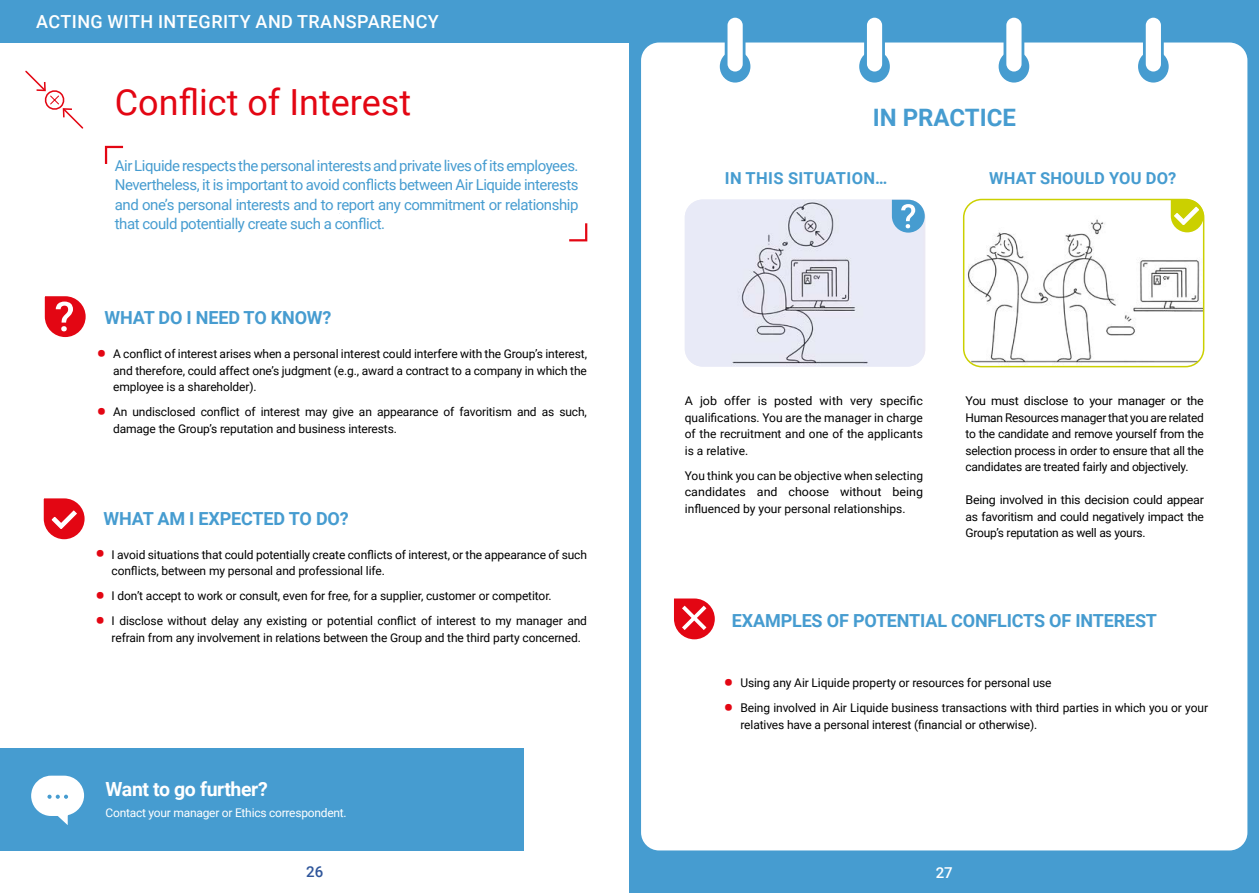
<style>
.page{position:relative;width:1259px;height:893px;background:#fff}
.page>*{position:absolute;margin:0;border:0;box-sizing:border-box;transform-origin:0 0}
.t1{font:36px "Roboto";color:#e30613}
.t2{font:700 24px "Roboto";color:#469cd0}
.t3{font:700 19.5px "Roboto";letter-spacing:-.02em;color:#fff}
.t4{font:700 18px "Roboto";letter-spacing:-.01em;color:#469cd0}
.t5{font:500 18px "Roboto";letter-spacing:.025em;color:#fff}
.t6{font:700 16.5px "Roboto";letter-spacing:.015em;color:#469cd0}
.t7{font:15px/19.5px "Roboto";letter-spacing:-.03em;color:#469cd0;text-align:justify}
.t8{font:500 15px "Roboto";color:#2f569b}
.t9{font:500 15px "Roboto";color:#fff}
.t10{font:12px/16.5px "Roboto";letter-spacing:-.01em;color:#000}
.t11{font:12px/16.5px "Roboto";letter-spacing:-.01em;color:#000;text-align:justify;scale:1.04 1}
.t12{font:12px "Roboto";letter-spacing:-.02em;color:#fff}
.s1{font-weight:900;font-size:27px;color:#e30613}
</style>
<div class="page">
<div style="left:0;top:0;width:641px;height:43px;background:#469cd0"></div>
<svg style="left:104px;top:145px;width:20px;height:19px"></svg>
<svg style="left:569px;top:223px;width:19px;height:19px"></svg>
<svg style="left:44px;top:296px;width:42px;height:42px"></svg>
<div style="left:0;top:748px;width:523px;height:102px;background:#469cd0"></div>
<svg style="left:31px;top:775px;width:54px;height:50px"></svg>
<svg style="left:43px;top:498px;width:42px;height:42px"></svg>
<div style="left:629px;top:0;width:630px;height:893px;background:#469cd0"></div>
<div style="left:641px;top:43px;width:606px;height:807px;background:#fff;border-radius:18px"></div>
<div style="left:720px;top:51px;width:30px;height:32px;background:#469cd0;border-radius:50%"></div>
<div style="left:726px;top:16px;width:18px;height:57px;background:#fff;border-radius:9px"></div>
<div style="left:724px;top:15px;width:21px;height:59px;border:3px solid #469cd0;border-radius:9px"></div>
<div style="left:859px;top:51px;width:31px;height:32px;background:#469cd0;border-radius:50%"></div>
<div style="left:865px;top:16px;width:18px;height:57px;background:#fff;border-radius:9px"></div>
<div style="left:864px;top:15px;width:21px;height:59px;border:3px solid #469cd0;border-radius:9px"></div>
<div style="left:998px;top:51px;width:31px;height:32px;background:#469cd0;border-radius:50%"></div>
<div style="left:1005px;top:16px;width:18px;height:57px;background:#fff;border-radius:9px"></div>
<div style="left:1003px;top:15px;width:21px;height:59px;border:3px solid #469cd0;border-radius:9px"></div>
<div style="left:1138px;top:51px;width:30px;height:32px;background:#469cd0;border-radius:50%"></div>
<div style="left:1144px;top:16px;width:18px;height:57px;background:#fff;border-radius:9px"></div>
<div style="left:1143px;top:15px;width:20px;height:59px;border:3px solid #469cd0;border-radius:9px"></div>
<svg style="left:674px;top:598px;width:41px;height:42px"></svg>
<img style="left:963px;top:199px;width:240px;height:168px">
<div style="left:963px;top:199px;width:241px;height:168px;border:2px solid #cbd000;border-radius:18px"></div>
<svg style="left:1170px;top:200px;width:33px;height:32px"></svg>
<img style="left:685px;top:199px;width:240px;height:168px">
<svg style="left:892px;top:200px;width:32px;height:33px"></svg>
<svg style="left:25px;top:70px;width:59px;height:59px"></svg>
<p class="t5" style="left:36px;top:9px;width:404px">ACTING WITH INTEGRITY AND TRANSPARENCY</p>
<p class="t1" style="left:115px;top:77px;width:298px">Conflict of Interest</p>
<p class="t7" style="left:115px;top:155px;width:465px">Air Liquide respects the personal interests and private lives of its employees.<br>Nevertheless, it is important to avoid conflicts between Air Liquide interests and one’s personal interests and to report any commitment or relationship that could potentially create such a conflict.</p>
<p class="t4" style="left:105px;top:305px;width:228px">WHAT DO I NEED TO KNOW?</p>
<p class="t10" style="left:113px;top:345px;width:475px;text-align:justify;text-indent:-16px"><span class="s1">•</span> A conflict of interest arises when a personal interest could interfere with the Group’s interest, and therefore, could affect one’s judgment (e.g., award a contract to a company in which the employee is a shareholder).</p>
<p class="t10" style="left:113px;top:403px;width:475px;text-indent:-16px"><span class="s1">•</span> An undisclosed conflict of interest may give an appearance of favoritism and as such, damage the Group’s reputation and business interests.</p>
<p class="t4" style="left:104px;top:506px;width:247px">WHAT AM I EXPECTED TO DO?</p>
<p class="t10" style="left:112px;top:546px;width:477px;text-indent:-17px"><span class="s1">•</span> I avoid situations that could potentially create conflicts of interest, or the appearance of such conflicts, between my personal and professional life.</p>
<p class="t10" style="left:95px;top:587px;width:458px"><span class="s1">•</span> I don’t accept to work or consult, even for free, for a supplier, customer or competitor.</p>
<p class="t10" style="left:112px;top:612px;width:477px;text-indent:-17px"><span class="s1">•</span> I disclose without delay any existing or potential conflict of interest to my manager and refrain from any involvement in relations between the Group and the third party concerned.</p>
<p class="t3" style="left:106px;top:776px;width:164px">Want to go further?</p>
<p class="t12" style="left:106px;top:804px;width:243px">Contact your manager or Ethics correspondent.</p>
<p class="t2" style="left:873px;top:100px;width:145px">IN PRACTICE</p>
<p class="t6" style="left:725px;top:167px;width:164px">IN THIS SITUATION…</p>
<p class="t6" style="left:989px;top:167px;width:189px">WHAT SHOULD YOU DO?</p>
<p class="t11" style="left:685px;top:392px;width:230px">A job offer is posted with very specific qualifications. You are the manager in charge of the recruitment and one of the applicants is a relative.</p>
<p class="t10" style="left:685px;top:467px;width:240px;text-align:justify">You think you can be objective when selecting candidates and choose without being influenced by your personal relationships.</p>
<p class="t11" style="left:965px;top:392px;width:231px">You must disclose to your manager or the Human Resources manager that you are related to the candidate and remove yourself from the selection process in order to ensure that all the candidates are treated fairly and objectively.</p>
<p class="t11" style="left:965px;top:491px;width:231px">Being involved in this decision could appear as favoritism and could negatively impact the Group’s reputation as well as yours.</p>
<p class="t4" style="left:732px;top:608px;width:426px">EXAMPLES OF POTENTIAL CONFLICTS OF INTEREST</p>
<p class="t10" style="left:723px;top:674px;width:330px"><span class="s1">•</span> Using any Air Liquide property or resources for personal use</p>
<p class="t10" style="left:740px;top:699px;width:469px;text-indent:-17px"><span class="s1">•</span> Being involved in Air Liquide business transactions with third parties in which you or your relatives have a personal interest (financial or otherwise).</p>
<p class="t8" style="left:306px;top:861px;width:19px">26</p>
<p class="t9" style="left:935px;top:862px;width:19px">27</p>
</div>
